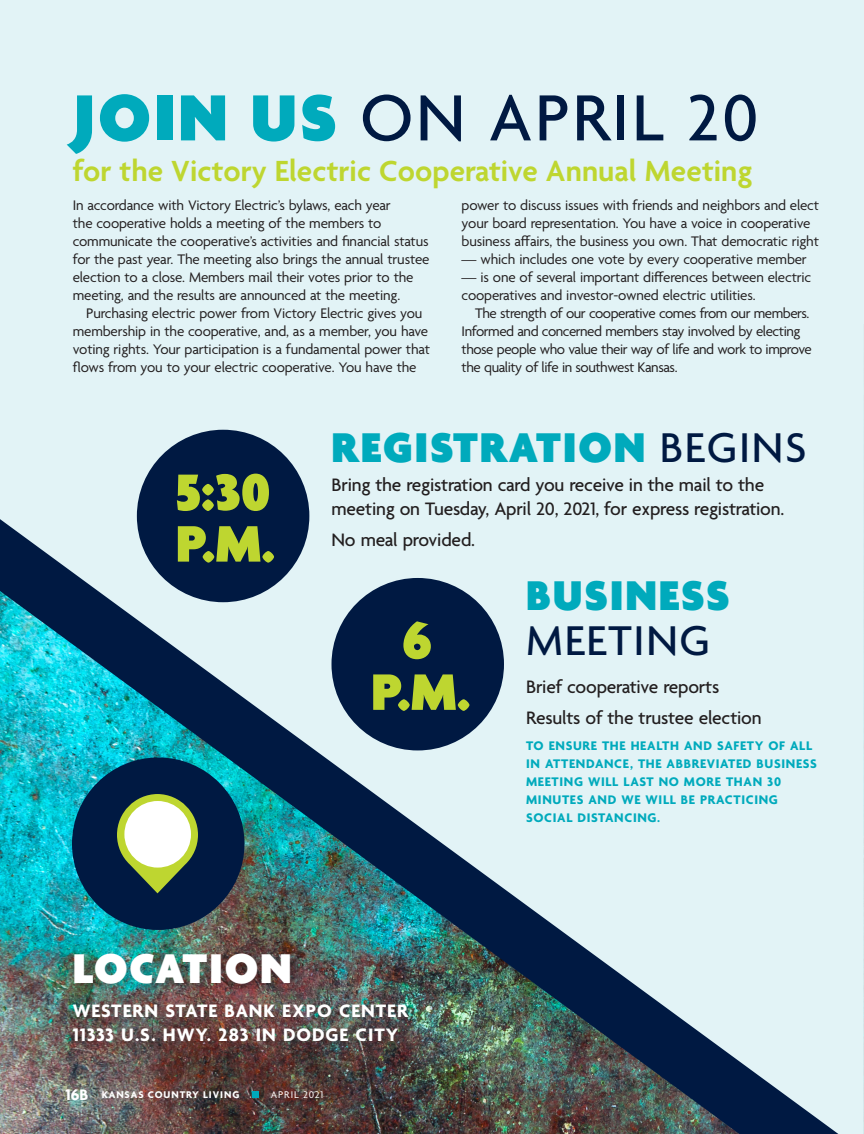
<style>
.page{position:relative;width:864px;height:1134px;background:#e2f3f6}
.page>*{position:absolute;margin:0;border:0;box-sizing:border-box;transform-origin:0 0}
.Victory_AR_Head{font:500 70.5px "Agenda";letter-spacing:.04em;color:#001942}
.t1{font:900 55.5px "Agenda";color:#bed630}
.Victory_AR_Head-2{font:900 45px/45px "Agenda";letter-spacing:.04em;color:#00aabc}
.Victory_AR_Head-3{font:900 45px "Agenda";letter-spacing:.04em;color:#fff}
.Deck{font:600 31.5px "Agenda";letter-spacing:.005em;color:#bed630}
.Big_Intro{font:500 19.5px/23.4px "Agenda";letter-spacing:-.01em;color:#231f20}
.Big_Intro-2{font:700 19.5px "Agenda";letter-spacing:.05em;color:#fff}
.Co-op_Text{font:15px/18px "Agenda";letter-spacing:-.01em;color:#231f20}
.Co-op_Text_no_inden{font:15px/18px "Agenda";letter-spacing:-.01em;color:#231f20}
.Co-op_Text-2{font:15px/18px "Agenda";letter-spacing:-.03em;color:#231f20}
.Co-op_Box_Text_no_i{font:700 13.5px/18px "Agenda";letter-spacing:.05em;color:#00aabc}
.t2{font:700 10.5px "Agenda";letter-spacing:.09em;color:#fff}
.t3{font:10.5px "Agenda";letter-spacing:.09em;color:#fff}
.s1{font-weight:900;color:#00aabc}
.s2{font-weight:500;color:#001942}
.s3{font-size:16.5px}
</style>
<div class="page">
<img style="left:0;top:505px;width:857px;height:629px">
<div style="left:73px;top:950px;width:350px;height:104px;background:#231f20;opacity:.3"></div>
<div style="left:137px;top:430px;width:172px;height:172px;background:#001942;border-radius:50%"></div>
<div style="left:332px;top:578px;width:172px;height:172px;background:#001942;border-radius:50%"></div>
<div style="left:72px;top:757px;width:172px;height:173px;background:#001942;border-radius:50%"></div>
<svg style="left:117px;top:794px;width:81px;height:99px"></svg>
<div style="left:124px;top:801px;width:67px;height:67px;background:#fff;border-radius:50%"></div>
<div style="left:252px;top:1091px;width:7px;height:7px;background:#00aabc"></div>
<p class="Victory_AR_Head" style="left:73px;top:80px;width:687px"><span class="s1">JOIN US</span> ON APRIL 20</p>
<p class="Deck" style="left:73px;top:154px;width:681px">for the Victory Electric Cooperative Annual Meeting</p>
<p class="Co-op_Text_no_inden" style="left:73px;top:197px;width:358px">In accordance with Victory Electric’s bylaws, each year<br>the cooperative holds a meeting of the members to communicate the cooperative’s activities and financial status for the past year. The meeting also brings the annual trustee election to a close. Members mail their votes prior to the meeting, and the results are announced at the meeting.</p>
<p class="Co-op_Text" style="left:73px;top:305px;width:359px;text-indent:14px">Purchasing electric power from Victory Electric gives you membership in the cooperative, and, as a member, you have voting rights. Your participation is a fundamental power that flows from you to your electric cooperative. You have the</p>
<p class="Co-op_Text" style="left:462px;top:197px;width:359px">power to discuss issues with friends and neighbors and elect your board representation. You have a voice in cooperative business affairs, the business you own. That democratic right</p>
<p class="Co-op_Text" style="left:462px;top:251px;width:347px">— which includes one vote by every cooperative member</p>
<p class="Co-op_Text" style="left:462px;top:269px;width:351px">— is one of several important differences between electric cooperatives and investor-owned electric utilities.</p>
<p class="Co-op_Text-2" style="left:462px;top:305px;width:352px;text-indent:14px">The strength of our cooperative comes from our members.<br>Informed and concerned members stay involved by electing those people who value their way of life and work to improve the quality of life in southwest Kansas.</p>
<p class="t1" style="left:174px;top:462px;width:97px">5:30</p>
<p class="t1" style="left:176px;top:514px;width:101px">P.M.</p>
<p class="Victory_AR_Head-2" style="left:332px;top:428px;width:477px">REGISTRATION <span class="s2">BEGINS</span></p>
<p class="Big_Intro" style="left:332px;top:475px;width:454px">Bring the registration card you receive in the mail to the meeting on Tuesday, April 20, 2021, for express registration.</p>
<p class="Big_Intro" style="left:332px;top:529px;width:145px">No meal provided.</p>
<p class="t1" style="left:402px;top:611px;width:31px">6</p>
<p class="t1" style="left:371px;top:662px;width:101px">P.M.</p>
<p class="Victory_AR_Head-2" style="left:526px;top:576px;width:205px">BUSINESS<br><span class="s2">MEETING</span></p>
<p class="Big_Intro" style="left:526px;top:676px;width:195px">Brief cooperative reports</p>
<p class="Big_Intro" style="left:526px;top:707px;width:237px">Results of the trustee election</p>
<p class="Co-op_Box_Text_no_i" style="left:526px;top:737px;width:292px">TO ENSURE THE HEALTH AND SAFETY OF ALL<br>IN ATTENDANCE, THE ABBREVIATED BUSINESS<br>MEETING WILL LAST NO MORE THAN 30<br>MINUTES AND WE WILL BE PRACTICING<br>SOCIAL DISTANCING.</p>
<p class="Victory_AR_Head-3" style="left:73px;top:944px;width:221px">LOCATION</p>
<p class="Big_Intro-2" style="left:73px;top:1001px;width:337px">WESTERN STATE BANK EXPO CENTER</p>
<p class="Big_Intro-2" style="left:73px;top:1025px;width:327px">11333 U.S. HWY. 283 IN DODGE CITY</p>
<p class="t2" style="left:66px;top:1089px;width:175px"><span class="s3">16B</span> KANSAS COUNTRY LIVING</p>
<p class="t3" style="left:271px;top:1089px;width:54px">APRIL 2021</p>
</div>
